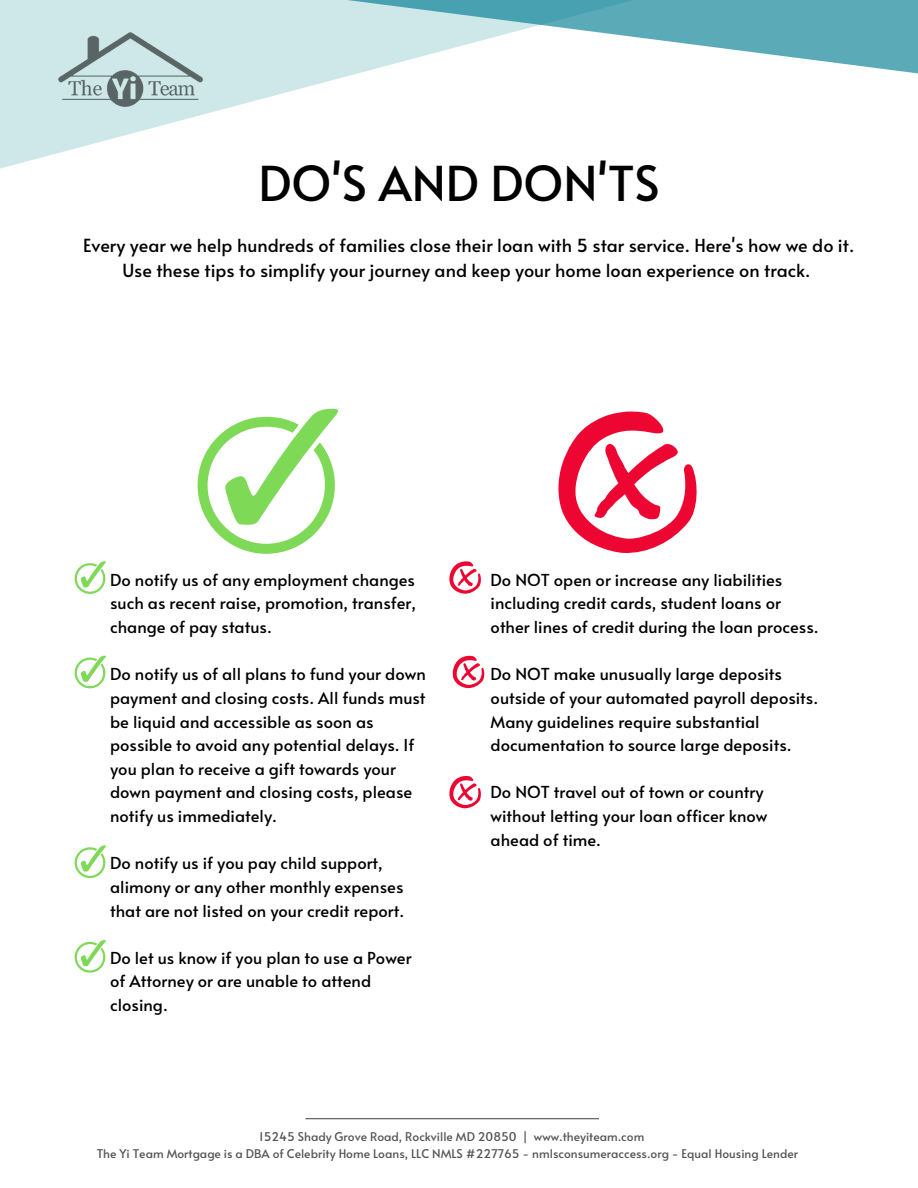
<style>
.page{position:relative;width:918px;height:1188px;background:#fff}
.page>*{position:absolute;margin:0;border:0;box-sizing:border-box;transform-origin:0 0}
.t1{font:48px "Alata";color:#000}
.t2{font:18px/24.8px "Alata";color:#000;text-align:center}
.t3{font:16.5px/23.7px "Alata";color:#000}
.t4{font:12px/17px "Alata";color:#545454}
</style>
<div class="page">
<svg style="left:0;top:0;width:246px;height:169px;fill:#cee7e8"></svg>
<svg style="left:91px;top:0;width:827px;height:103px"></svg>
<svg style="left:198px;top:409px;width:140px;height:145px"></svg>
<svg style="left:558px;top:411px;width:139px;height:142px"></svg>
<svg style="left:75px;top:561px;width:31px;height:33px"></svg>
<svg style="left:75px;top:656px;width:31px;height:32px"></svg>
<svg style="left:75px;top:845px;width:31px;height:33px"></svg>
<svg style="left:75px;top:940px;width:31px;height:33px"></svg>
<svg style="left:449px;top:561px;width:32px;height:33px"></svg>
<svg style="left:452px;top:656px;width:33px;height:32px"></svg>
<hr style="left:305px;top:1118px;width:294px;height:1px;background:#545454">
<img style="left:55px;top:30px;width:153px;height:79px">
<svg style="left:449px;top:776px;width:32px;height:32px"></svg>
<h1 class="t1" style="left:258px;top:148px;width:403px">DO'S AND DON'TS</h1>
<p class="t2" style="left:83px;top:232px;width:773px">Every year we help hundreds of families close their loan with 5 star service. Here's how we do it.<br>Use these tips to simplify your journey and keep your home loan experience on track.</p>
<p class="t3" style="left:110px;top:567px;width:307px;text-align:justify">Do notify us of any employment changes such as recent raise, promotion, transfer, change of pay status.</p>
<p class="t3" style="left:110px;top:662px;width:317px">Do notify us of all plans to fund your down payment and closing costs. All funds must be liquid and accessible as soon as possible to avoid any potential delays. If you plan to receive a gift towards your down payment and closing costs, please notify us immediately.</p>
<p class="t3" style="left:110px;top:851px;width:296px">Do notify us if you pay child support, alimony or any other monthly expenses that are not listed on your credit report.</p>
<p class="t3" style="left:110px;top:945px;width:303px">Do let us know if you plan to use a Power of Attorney or are unable to attend closing.</p>
<p class="t3" style="left:491px;top:567px;width:330px">Do NOT open or increase any liabilities including credit cards, student loans or other lines of credit during the loan process.</p>
<p class="t3" style="left:491px;top:662px;width:329px">Do NOT make unusually large deposits outside of your automated payroll deposits.<br>Many guidelines require substantial documentation to source large deposits.</p>
<p class="t3" style="left:491px;top:780px;width:278px">Do NOT travel out of town or country without letting your loan officer know ahead of time.</p>
<p class="t4" style="left:97px;top:1128px;width:703px;text-indent:163px">15245 Shady Grove Road, Rockville MD 20850 | www.theyiteam.com<br>The Yi Team Mortgage is a DBA of Celebrity Home Loans, LLC NMLS #227765 - nmlsconsumeraccess.org - Equal Housing Lender</p>
</div>
